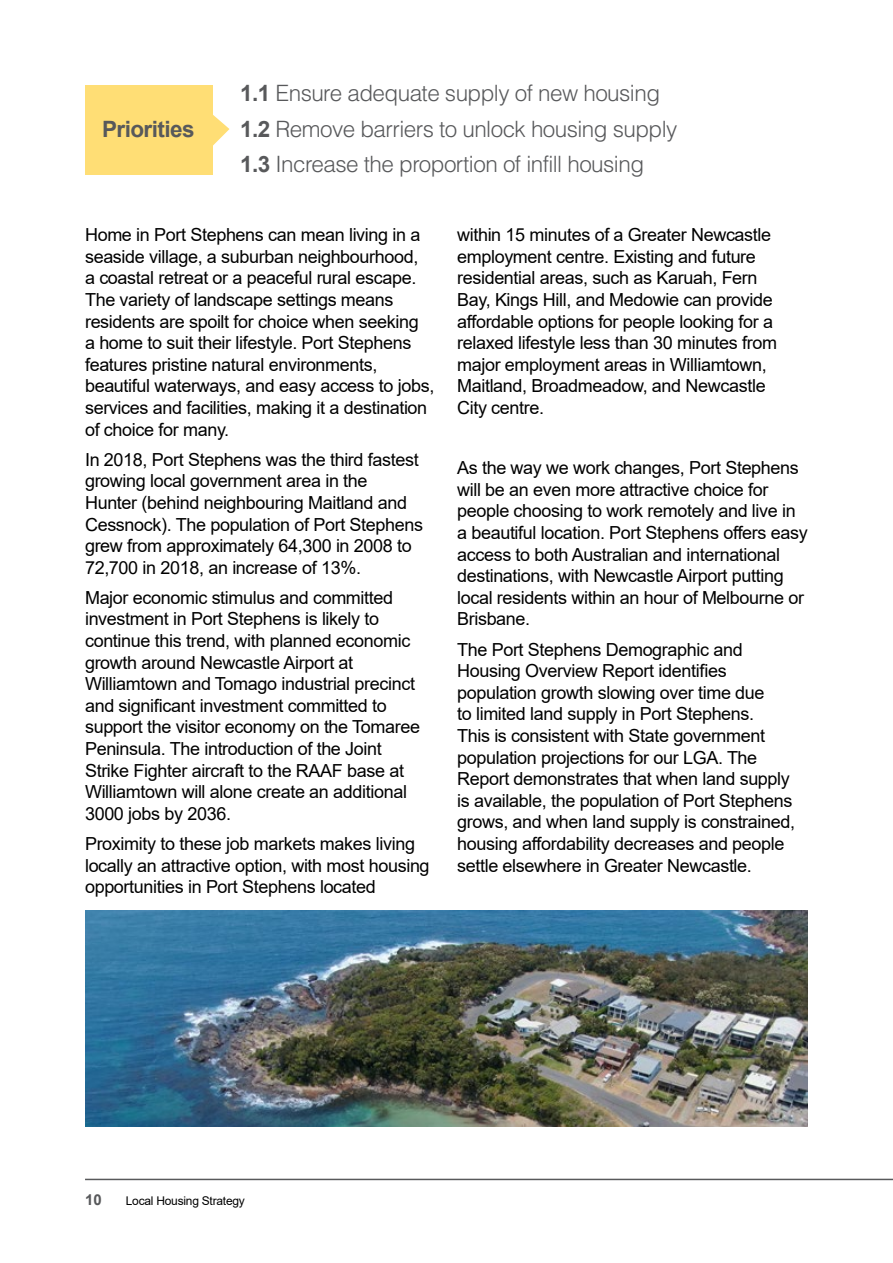
<style>
.page{position:relative;width:893px;height:1263px;background:#fff}
.page>*{position:absolute;margin:0;border:0;box-sizing:border-box;transform-origin:0 0}
.t1{font:300 22.5px/35.5px "Helvetica";letter-spacing:-.025em;color:#58595b}
.t2{font:700 22.5px "Arial";letter-spacing:-.025em;color:#58595b}
.t3{font:18px/21.6px "Arial";letter-spacing:-.02em;color:#000}
.t4{font:700 15px "Arial";color:#58595b}
.t5{font:12px "Arial";letter-spacing:-.02em;color:#000}
.s1{font-family:"Arial";font-weight:700}
</style>
<div class="page">
<hr style="left:85px;top:1179px;width:808px;height:1px;background:#58595b">
<div style="left:85px;top:85px;width:127px;height:89px;background:#ffde75"></div>
<svg style="left:212px;top:113px;width:17px;height:34px"></svg>
<img style="left:85px;top:910px;width:723px;height:217px">
<p class="t2" style="left:102px;top:114px;width:94px">Priorities</p>
<p class="t1" style="left:240px;top:75px;width:439px"><span class="s1">1.1</span> Ensure adequate supply of new housing<br><span class="s1">1.2</span> Remove barriers to unlock housing supply<br><span class="s1">1.3</span> Increase the proportion of infill housing</p>
<p class="t3" style="left:85px;top:224px;width:351px">Home in Port Stephens can mean living in a seaside village, a suburban neighbourhood,<br>a coastal retreat or a peaceful rural escape.<br>The variety of landscape settings means residents are spoilt for choice when seeking<br>a home to suit their lifestyle. Port Stephens features pristine natural environments, beautiful waterways, and easy access to jobs, services and facilities, making it a destination of choice for many.</p>
<p class="t3" style="left:85px;top:448px;width:340px">In 2018, Port Stephens was the third fastest growing local government area in the Hunter (behind neighbouring Maitland and Cessnock). The population of Port Stephens grew from approximately 64,300 in 2008 to 72,700 in 2018, an increase of 13%.</p>
<p class="t3" style="left:85px;top:587px;width:337px">Major economic stimulus and committed investment in Port Stephens is likely to continue this trend, with planned economic growth around Newcastle Airport at Williamtown and Tomago industrial precinct and significant investment committed to support the visitor economy on the Tomaree Peninsula. The introduction of the Joint Strike Fighter aircraft to the RAAF base at Williamtown will alone create an additional 3000 jobs by 2036.</p>
<p class="t3" style="left:85px;top:833px;width:346px">Proximity to these job markets makes living locally an attractive option, with most housing opportunities in Port Stephens located</p>
<p class="t3" style="left:457px;top:224px;width:322px">within 15 minutes of a Greater Newcastle employment centre. Existing and future residential areas, such as Karuah, Fern Bay, Kings Hill, and Medowie can provide affordable options for people looking for a relaxed lifestyle less than 30 minutes from major employment areas in Williamtown, Maitland, Broadmeadow, and Newcastle City centre.</p>
<p class="t3" style="left:457px;top:457px;width:352px">As the way we work changes, Port Stephens will be an even more attractive choice for people choosing to work remotely and live in a beautiful location. Port Stephens offers easy access to both Australian and international destinations, with Newcastle Airport putting local residents within an hour of Melbourne or Brisbane.</p>
<p class="t3" style="left:457px;top:638px;width:340px">The Port Stephens Demographic and Housing Overview Report identifies population growth slowing over time due<br>to limited land supply in Port Stephens.<br>This is consistent with State government population projections for our LGA. The Report demonstrates that when land supply is available, the population of Port Stephens grows, and when land supply is constrained, housing affordability decreases and people settle elsewhere in Greater Newcastle.</p>
<p class="t4" style="left:85px;top:1189px;width:18px">10</p>
<p class="t5" style="left:126px;top:1193px;width:121px">Local Housing Strategy</p>
</div>
